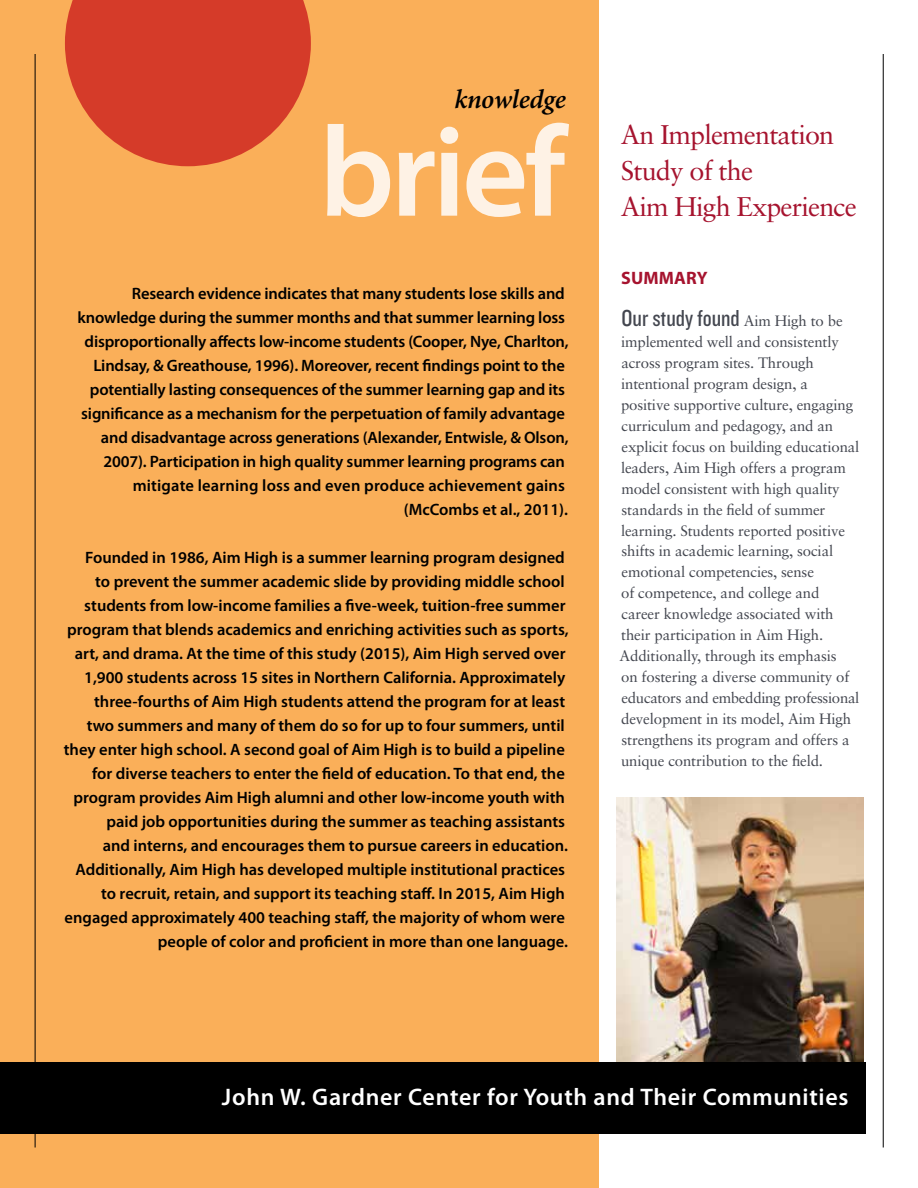
<style>
.page{position:relative;width:918px;height:1188px;background:#fff}
.page>*{position:absolute;margin:0;border:0;box-sizing:border-box;transform-origin:0 0}
.t1{font:600 129px "Myriad Pro";letter-spacing:-.03em;color:#fff}
.t2{font:27px/36px "Sabon";letter-spacing:-.03em;color:#a6132e}
.t3{font:italic 600 27px "Minion Pro";letter-spacing:-.015em;color:#000}
.t4{font:600 24px "Myriad Pro";letter-spacing:.03em;color:#fff}
.t5{font:24px "Knockout HTF29 Junior Liteweight";color:#43464f}
.t6{font:700 18px "Myriad Pro";letter-spacing:.01em;color:#a6132e}
.t7{font:600 16.5px/24px "Myriad Pro";color:#000;text-align:right}
.t8{font:15px/21px "Sabon";letter-spacing:-.01em;color:#43464f}
.s1{font-family:"Sabon";font-size:15px}
</style>
<div class="page">
<img style="left:617px;top:797px;width:247px;height:266px">
<div style="left:0;top:0;width:598px;height:1188px;background:#faaf59"></div>
<svg style="left:65px;top:0;width:246px;height:166px"></svg>
<div style="left:0;top:1063px;width:865px;height:71px;background:#000"></div>
<hr style="left:883px;top:54px;width:1px;height:1094px;background:#000">
<hr style="left:35px;top:54px;width:1px;height:1094px;background:#000">
<h2 class="t3" style="left:455px;top:83px;width:113px">knowledge</h2>
<h1 class="t1" style="left:319px;top:101px;width:248px">brief</h1>
<p class="t7" style="left:78px;top:282px;width:493px">Research evidence indicates that many students lose skills and knowledge during the summer months and that summer learning loss disproportionally affects low-income students (Cooper, Nye, Charlton, Lindsay, &amp; Greathouse, 1996). Moreover, recent findings point to the potentially lasting consequences of the summer learning gap and its significance as a mechanism for the perpetuation of family advantage and disadvantage across generations (Alexander, Entwisle, &amp; Olson, 2007). Participation in high quality summer learning programs can mitigate learning loss and even produce achievement gains (McCombs et al., 2011).</p>
<p class="t7" style="left:64px;top:546px;width:506px">Founded in 1986, Aim High is a summer learning program designed<br>to prevent the summer academic slide by providing middle school students from low-income families a five-week, tuition-free summer program that blends academics and enriching activities such as sports, art, and drama. At the time of this study (2015), Aim High served over 1,900 students across 15 sites in Northern California. Approximately three-fourths of Aim High students attend the program for at least<br>two summers and many of them do so for up to four summers, until they enter high school. A second goal of Aim High is to build a pipeline for diverse teachers to enter the field of education. To that end, the program provides Aim High alumni and other low-income youth with paid job opportunities during the summer as teaching assistants<br>and interns, and encourages them to pursue careers in education.<br>Additionally, Aim High has developed multiple institutional practices to recruit, retain, and support its teaching staff. In 2015, Aim High engaged approximately 400 teaching staff, the majority of whom were people of color and proficient in more than one language.</p>
<h2 class="t2" style="left:621px;top:116px;width:237px">An Implementation<br>Study of the<br>Aim High Experience</h2>
<p class="t6" style="left:621px;top:267px;width:88px">SUMMARY</p>
<h3 class="t5" style="left:622px;top:305px;width:223px">Our study found <span class="s1">Aim High to be</span></h3>
<p class="t8" style="left:620px;top:331px;width:241px">implemented well and consistently across program sites. Through intentional program design, a<br>positive supportive culture, engaging curriculum and pedagogy, and an explicit focus on building educational leaders, Aim High offers a program model consistent with high quality standards in the field of summer learning. Students reported positive shifts in academic learning, social emotional competencies, sense<br>of competence, and college and career knowledge associated with their participation in Aim High.<br>Additionally, through its emphasis<br>on fostering a diverse community of educators and embedding professional development in its model, Aim High strengthens its program and offers a unique contribution to the field.</p>
<h3 class="t4" style="left:222px;top:1083px;width:628px">John W. Gardner Center for Youth and Their Communities</h3>
</div>
